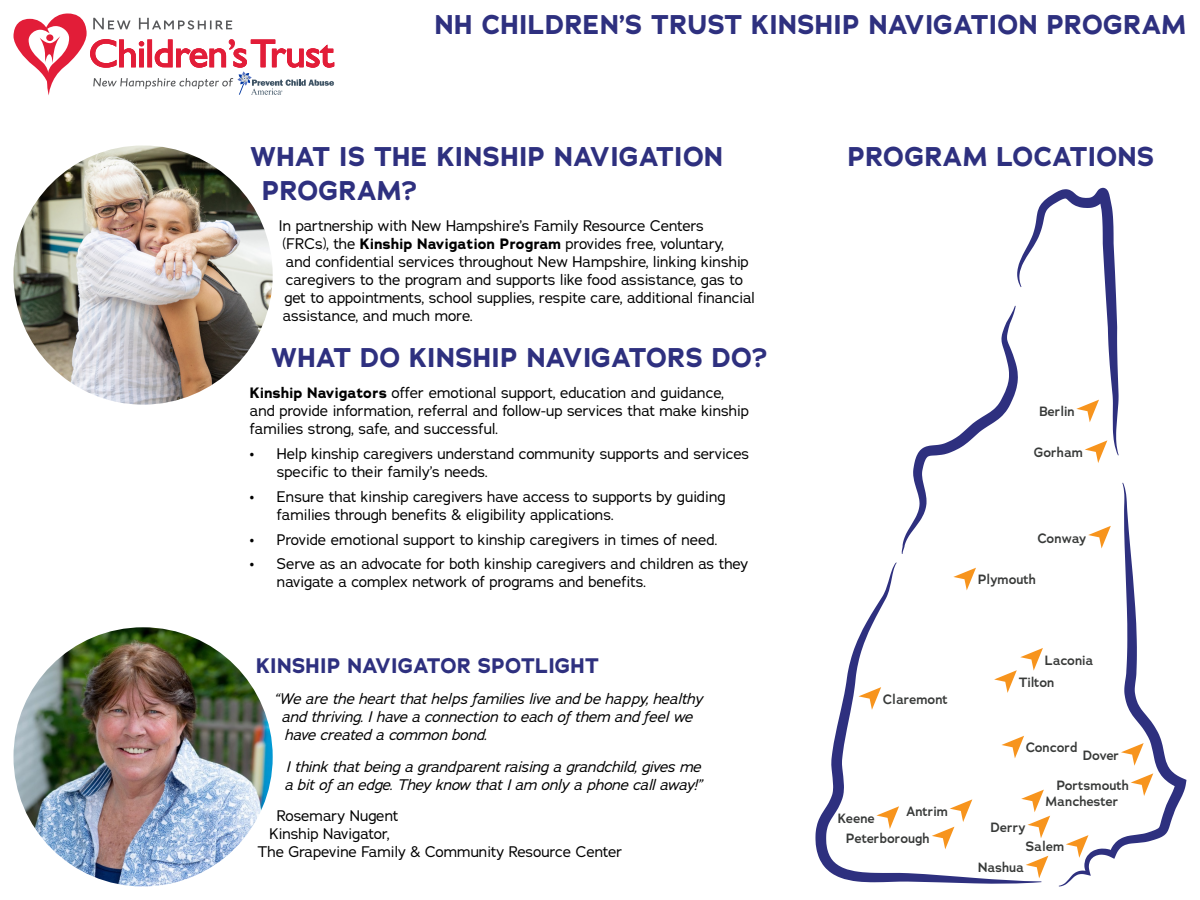
<style>
.page{position:relative;width:1200px;height:900px;background:#fff}
.page>*{position:absolute;margin:0;border:0;box-sizing:border-box;transform-origin:0 0}
.t1{font:700 27px/33.3px "Adrianna";letter-spacing:.015em;color:#2e307f}
.t2{font:700 21px "Adrianna";letter-spacing:.015em;color:#2e307f}
.t3{font:15px/18px "Adrianna";color:#000}
.t4{font:italic 15px/18px "Adrianna";color:#000}
.FRC_map{font:600 13.35px "Adrianna";color:#383a39}
.s1{font-weight:700}
</style>
<div class="page">
<img style="left:14px;top:145px;width:259px;height:260px;border-radius:130px">
<svg style="left:815px;top:562px;width:226px;height:322px"></svg>
<svg style="left:1059px;top:483px;width:128px;height:404px"></svg>
<svg style="left:902px;top:188px;width:217px;height:366px"></svg>
<svg style="left:953px;top:568px;width:23px;height:22px"></svg>
<svg style="left:859px;top:687px;width:22px;height:23px"></svg>
<svg style="left:994px;top:648px;width:49px;height:45px"></svg>
<svg style="left:1001px;top:736px;width:23px;height:22px"></svg>
<svg style="left:1121px;top:743px;width:23px;height:23px"></svg>
<svg style="left:1131px;top:773px;width:22px;height:23px"></svg>
<svg style="left:1021px;top:790px;width:29px;height:48px"></svg>
<svg style="left:1066px;top:835px;width:22px;height:23px"></svg>
<svg style="left:1026px;top:856px;width:22px;height:22px"></svg>
<svg style="left:876px;top:806px;width:23px;height:23px"></svg>
<svg style="left:932px;top:799px;width:40px;height:50px"></svg>
<img style="left:14px;top:627px;width:259px;height:259px;border-radius:130px">
<svg style="left:14px;top:14px;width:320px;height:81px"></svg>
<p class="t1" style="left:435px;top:8px;width:753px">NH CHILDREN’S TRUST KINSHIP NAVIGATION PROGRAM</p>
<p class="t1" style="left:262px;top:140px;width:463px;text-indent:-12px">WHAT IS THE KINSHIP NAVIGATION<br>PROGRAM?</p>
<p class="t3" style="left:283px;top:217px;width:474px;text-indent:-4px">In partnership with New Hampshire’s Family Resource Centers<br>(FRCs), the <span class="s1">Kinship Navigation Program</span> provides free, voluntary,<br>and confidential services throughout New Hampshire, linking kinship caregivers to the program and supports like food assistance, gas to get to appointments, school supplies, respite care, additional financial assistance, and much more.</p>
<p class="t1" style="left:271px;top:341px;width:497px">WHAT DO KINSHIP NAVIGATORS DO?</p>
<p class="t3" style="left:250px;top:384px;width:501px"><span class="s1">Kinship Navigators</span> offer emotional support, education and guidance, and provide information, referral and follow-up services that make kinship families strong, safe, and successful.</p>
<p class="t3" style="left:277px;top:445px;width:474px;text-indent:-27px">• Help kinship caregivers understand community supports and services specific to their family’s needs.</p>
<p class="t3" style="left:277px;top:487px;width:450px;text-indent:-27px">• Ensure that kinship caregivers have access to supports by guiding families through benefits &amp; eligibility applications.</p>
<p class="t3" style="left:250px;top:530px;width:469px">• Provide emotional support to kinship caregivers in times of need.</p>
<p class="t3" style="left:277px;top:555px;width:473px;text-indent:-27px">• Serve as an advocate for both kinship caregivers and children as they navigate a complex network of programs and benefits.</p>
<p class="t2" style="left:256px;top:651px;width:344px">KINSHIP NAVIGATOR SPOTLIGHT</p>
<p class="t4" style="left:281px;top:690px;width:423px;text-indent:-8px">“We are the heart that helps families live and be happy, healthy and thriving. I have a connection to each of them and feel we have created a common bond.</p>
<p class="t4" style="left:284px;top:757px;width:419px">I think that being a grandparent raising a grandchild, gives me a bit of an edge. They know that I am only a phone call away!”</p>
<p class="t3" style="left:277px;top:807px;width:123px">Rosemary Nugent</p>
<p class="t3" style="left:269px;top:825px;width:122px">Kinship Navigator,</p>
<p class="t3" style="left:257px;top:843px;width:367px">The Grapevine Family &amp; Community Resource Center</p>
<p class="t1" style="left:848px;top:140px;width:308px">PROGRAM LOCATIONS</p>
<p class="FRC_map" style="left:1039px;top:403px;width:37px">Berlin</p>
<p class="FRC_map" style="left:1034px;top:444px;width:51px">Gorham</p>
<p class="FRC_map" style="left:1038px;top:529px;width:50px">Conway</p>
<p class="FRC_map" style="left:978px;top:571px;width:60px">Plymouth</p>
<p class="FRC_map" style="left:883px;top:691px;width:67px">Claremont</p>
<p class="FRC_map" style="left:906px;top:803px;width:43px">Antrim</p>
<p class="FRC_map" style="left:837px;top:810px;width:39px">Keene</p>
<p class="FRC_map" style="left:846px;top:830px;width:85px">Peterborough</p>
<p class="FRC_map" style="left:1045px;top:651px;width:50px">Laconia</p>
<p class="FRC_map" style="left:1019px;top:674px;width:37px">Tilton</p>
<p class="FRC_map" style="left:1026px;top:739px;width:53px">Concord</p>
<p class="FRC_map" style="left:1083px;top:747px;width:38px">Dover</p>
<p class="FRC_map" style="left:1056px;top:777px;width:74px">Portsmouth</p>
<p class="FRC_map" style="left:1046px;top:793px;width:75px">Manchester</p>
<p class="FRC_map" style="left:990px;top:819px;width:37px">Derry</p>
<p class="FRC_map" style="left:1025px;top:838px;width:40px">Salem</p>
<p class="FRC_map" style="left:978px;top:859px;width:48px">Nashua</p>
</div>
